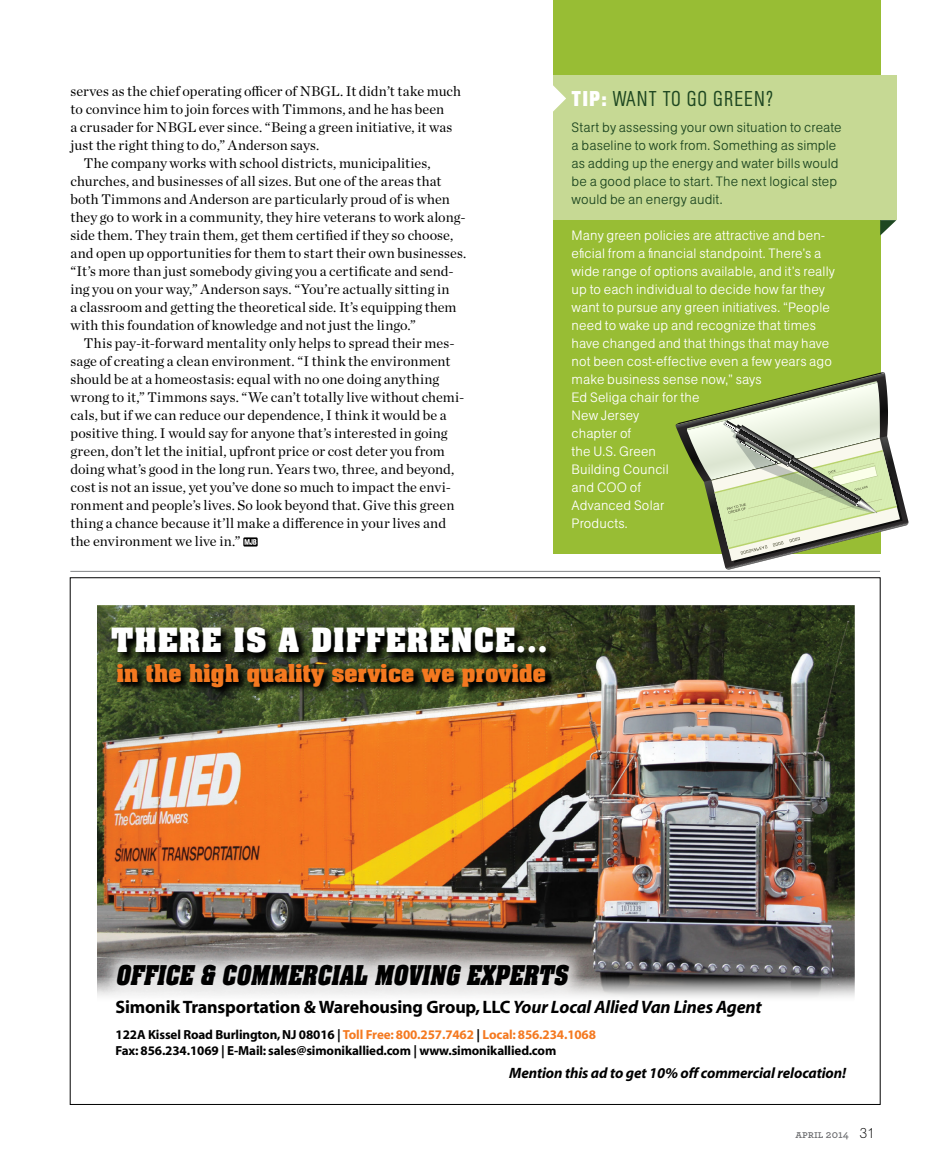
<style>
.page{position:relative;width:945px;height:1175px;background:#fff}
.page>*{position:absolute;margin:0;border:0;box-sizing:border-box;transform-origin:0 0}
.t1{font:700 28.5px "Aachen";letter-spacing:.04em;color:#fff}
.t2{font:italic 700 23.25px "Aachen";color:#000;scale:.84 1}
.t3{font:22.5px "AG Buch Lgt Cnd";letter-spacing:.05em;color:#1e4721}
.t4{font:700 21px "Aachen";letter-spacing:.01em;color:#f47920}
.t5{font:700 18px "Myriad";letter-spacing:-.01em;color:#000}
.t6{font:italic 700 15px "Myriad";letter-spacing:-.01em;color:#000}
.t7{font:14.25px "Chronicle Deck";letter-spacing:.005em;color:#000}
.t8{font:14.25px/18px "AG Buch Lgt";letter-spacing:.01em;color:#fff}
.t9{font:14.25px/18px "AG Buch Lgt";letter-spacing:.01em;color:#1e4721}
.t10{font:700 13.2px/16.5px "Myriad";letter-spacing:-.01em;color:#000}
.t11{font:11.25px "Archer Semibold SC";color:#6d6e71}
.s1{font-family:"AG Buch Bld Cnd";color:#fff}
.s2{font-style:italic}
.s3{color:#f47920}
.s4{font-family:"Archer";font-weight:600}
.s5{font-family:"AG Buch Ult Lgt";font-size:15px;color:#000}
</style>
<div class="page">
<div style="left:553px;top:0;width:327px;height:554px;background:#98bd34"></div>
<div style="left:553px;top:75px;width:343px;height:145px;background:#c6d994"></div>
<svg style="left:553px;top:85px;width:13px;height:27px"></svg>
<svg style="left:243px;top:537px;width:15px;height:9px"></svg>
<svg style="left:245px;top:539px;width:11px;height:6px"></svg>
<hr style="left:70px;top:571px;width:810px;height:1px;background:#808285">
<img style="left:97px;top:605px;width:757px;height:393px">
<svg style="left:110px;top:625px;width:448px;height:39px;background:#222a15"></svg>
<svg style="left:115px;top:660px;width:442px;height:38px;background:#29331a"></svg>
<div style="left:98px;top:945px;width:490px;height:59px;background:#fff;opacity:.75"></div>
<svg style="left:880px;top:220px;width:16px;height:15px"></svg>
<svg style="left:675px;top:372px;width:234px;height:198px"></svg>
<p class="t7" style="left:71px;top:81px;width:392px">serves as the chief operating officer of NBGL. It didn’t take much</p>
<p class="t7" style="left:71px;top:99px;width:375px">to convince him to join forces with Timmons, and he has been</p>
<p class="t7" style="left:71px;top:117px;width:383px">a crusader for NBGL ever since. “Being a green initiative, it was</p>
<p class="t7" style="left:71px;top:135px;width:250px">just the right thing to do,” Anderson says.</p>
<p class="t7" style="left:84px;top:153px;width:348px">The company works with school districts, municipalities,</p>
<p class="t7" style="left:71px;top:171px;width:373px">churches, and businesses of all sizes. But one of the areas that</p>
<p class="t7" style="left:71px;top:189px;width:381px">both Timmons and Anderson are particularly proud of is when</p>
<p class="t7" style="left:71px;top:207px;width:397px">they go to work in a community, they hire veterans to work along-</p>
<p class="t7" style="left:71px;top:225px;width:384px">side them. They train them, get them certified if they so choose,</p>
<p class="t7" style="left:71px;top:243px;width:397px">and open up opportunities for them to start their own businesses.</p>
<p class="t7" style="left:71px;top:261px;width:385px">“It’s more than just somebody giving you a certificate and send-</p>
<p class="t7" style="left:71px;top:279px;width:380px">ing you on your way,” Anderson says. “You’re actually sitting in</p>
<p class="t7" style="left:71px;top:297px;width:388px">a classroom and getting the theoretical side. It’s equipping them</p>
<p class="t7" style="left:71px;top:315px;width:347px">with this foundation of knowledge and not just the lingo.”</p>
<p class="t7" style="left:84px;top:333px;width:372px">This pay-it-forward mentality only helps to spread their mes-</p>
<p class="t7" style="left:70px;top:351px;width:381px">sage of creating a clean environment. “I think the environment</p>
<p class="t7" style="left:70px;top:369px;width:370px">should be at a homeostasis: equal with no one doing anything</p>
<p class="t7" style="left:70px;top:387px;width:395px">wrong to it,” Timmons says. “We can’t totally live without chemi-</p>
<p class="t7" style="left:70px;top:405px;width:378px">cals, but if we can reduce our dependence, I think it would be a</p>
<p class="t7" style="left:70px;top:423px;width:379px">positive thing. I would say for anyone that’s interested in going</p>
<p class="t7" style="left:70px;top:441px;width:376px">green, don’t let the initial, upfront price or cost deter you from</p>
<p class="t7" style="left:70px;top:459px;width:385px">doing what’s good in the long run. Years two, three, and beyond,</p>
<p class="t7" style="left:70px;top:477px;width:382px">cost is not an issue, yet you’ve done so much to impact the envi-</p>
<p class="t7" style="left:70px;top:495px;width:385px">ronment and people’s lives. So look beyond that. Give this green</p>
<p class="t7" style="left:70px;top:513px;width:377px">thing a chance because it’ll make a difference in your lives and</p>
<p class="t7" style="left:70px;top:531px;width:172px">the environment we live in.”</p>
<h3 class="t3" style="left:572px;top:84px;width:204px"><span class="s1">TIP:</span> WANT TO GO GREEN?</h3>
<p class="t9" style="left:572px;top:120px;width:272px">Start by assessing your own situation to create a baseline to work from. Something as simple as adding up the energy and water bills would be a good place to start. The next logical step would be an energy audit.</p>
<p class="t8" style="left:572px;top:228px;width:265px">Many green policies are attractive and ben&shy;eficial from a financial standpoint. There’s a wide range of options available, and it’s really up to each individual to decide how far they want to pursue any green initiatives. “People need to wake up and recognize that times have changed and that things that may have not been cost-effective even a few years ago make business sense now,” says<br>Ed Seliga chair for the<br>New Jersey<br>chapter of<br>the U.S. Green<br>Building Council<br>and COO of<br>Advanced Solar<br>Products.</p>
<h1 class="t1" style="left:112px;top:620px;width:438px">THERE IS A DIFFERENCE...</h1>
<h3 class="t4" style="left:117px;top:657px;width:431px">in the high quality service we provide</h3>
<h2 class="t2" style="left:116px;top:958px;width:546px">OFFICE &amp; COMMERCIAL MOVING EXPERTS</h2>
<p class="t5" style="left:116px;top:997px;width:648px">Simonik Transportation &amp; Warehousing Group, LLC <span class="s2">Your Local Allied Van Lines Agent</span></p>
<p class="t10" style="left:116px;top:1026px;width:482px">122A Kissel Road Burlington, NJ 08016 | <span class="s3">Toll Free: 800.257.7462</span> | <span class="s3">Local: 856.234.1068<br></span>Fax: 856.234.1069 | E-Mail: sales@simonikallied.com | www.simonikallied.com</p>
<p class="t6" style="left:509px;top:1064px;width:338px">Mention this ad to get 10% off commercial relocation!</p>
<p class="t11" style="left:796px;top:1127px;width:81px">april <span class="s4">2014</span> <span class="s5">31</span></p>
</div>
